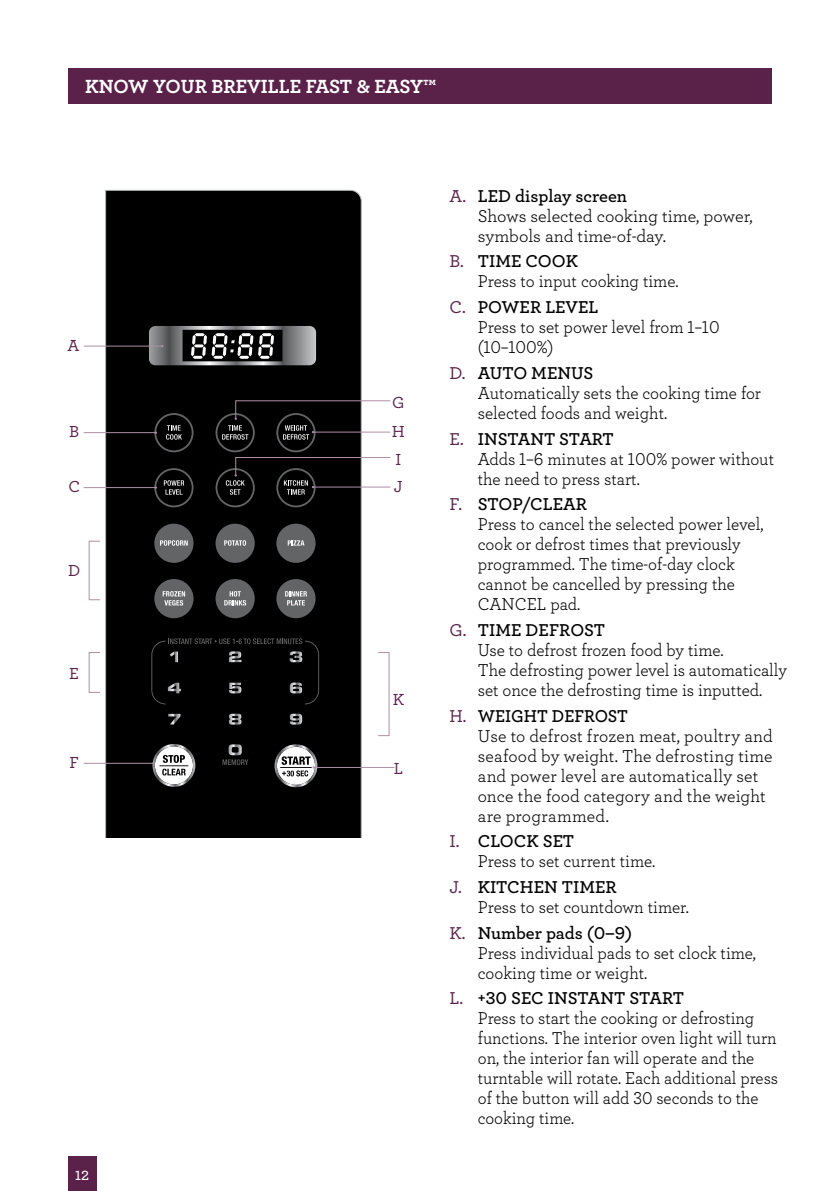
<style>
.page{position:relative;width:840px;height:1191px;background:#fff}
.page>*{position:absolute;margin:0;border:0;box-sizing:border-box;transform-origin:0 0}
.t1{font:20px "Archer Bold LF";letter-spacing:-.015em;color:#fff}
.t2{font:18px/20px "Archer Book LF";color:#000;scale:.95 1}
.t3{font:18px/20px "Archer Book LF";color:#000}
.t4{font:18px/20px "Archer Book LF";color:#000;scale:.94 1}
.t5{font:18px "Archer Semibold LF";color:#000}
.t6{font:18px "Archer Semibold LF";color:#000;scale:.96 1}
.t7{font:16.8px/28.4px "Archer Medium LF";color:#5a2149}
.t8{font:14px "Archer Semibold LF";color:#fff}
.s1{font-family:"Archer Medium LF";color:#5a2149}
</style>
<div class="page">
<div style="left:68px;top:1157px;width:28px;height:34px;background:#5a2149"></div>
<div style="left:105px;top:190px;width:256px;height:647px;background:#000"></div>
<svg style="left:168px;top:714px;width:12px;height:10px"></svg>
<svg style="left:229px;top:713px;width:12px;height:11px"></svg>
<svg style="left:289px;top:713px;width:13px;height:11px"></svg>
<div style="left:215px;top:523px;width:39px;height:40px;background:#636466;border-radius:50%"></div>
<div style="left:215px;top:579px;width:39px;height:39px;background:#636466;border-radius:50%"></div>
<div style="left:276px;top:523px;width:39px;height:40px;background:#636466;border-radius:50%"></div>
<div style="left:276px;top:579px;width:39px;height:39px;background:#636466;border-radius:50%"></div>
<div style="left:154px;top:523px;width:39px;height:40px;background:#636466;border-radius:50%"></div>
<div style="left:154px;top:579px;width:39px;height:39px;background:#636466;border-radius:50%"></div>
<svg style="left:222px;top:744px;width:26px;height:21px"></svg>
<svg style="left:151px;top:638px;width:168px;height:66px;background:#0b0b0b"></svg>
<svg style="left:224px;top:540px;width:22px;height:5px"></svg>
<svg style="left:224px;top:591px;width:22px;height:14px"></svg>
<svg style="left:287px;top:540px;width:17px;height:5px"></svg>
<svg style="left:285px;top:591px;width:22px;height:14px"></svg>
<svg style="left:160px;top:540px;width:28px;height:5px"></svg>
<svg style="left:162px;top:591px;width:23px;height:14px"></svg>
<div style="left:68px;top:68px;width:703px;height:36px;background:#5a2149"></div>
<hr style="left:84px;top:346px;width:78px;height:1px;background:#ad90a4">
<svg style="left:149px;top:326px;width:167px;height:39px;background:#636365"></svg>
<hr style="left:84px;top:432px;width:72px;height:1px;background:#ad90a4">
<svg style="left:154px;top:413px;width:39px;height:39px;background:#1a1a1a"></svg>
<hr style="left:84px;top:487px;width:72px;height:1px;background:#ad90a4">
<svg style="left:154px;top:468px;width:39px;height:39px;background:#1c1c1d"></svg>
<hr style="left:84px;top:763px;width:69px;height:1px;background:#ad90a4">
<svg style="left:152px;top:744px;width:43px;height:43px"></svg>
<hr style="left:313px;top:767px;width:81px;height:1px;background:#ad90a4">
<svg style="left:274px;top:744px;width:43px;height:43px"></svg>
<div style="left:89px;top:541px;width:11px;height:59px;border:1px solid #ad90a4"></div>
<div style="left:89px;top:652px;width:11px;height:40px;border:1px solid #ad90a4"></div>
<svg style="left:215px;top:400px;width:175px;height:107px"></svg>
<p class="t1" style="left:85px;top:73px;width:187px">PAKNOGEWHEA YOURDER BREVILLE</p>
<p class="t1" style="left:305px;top:73px;width:132px">FAST &amp; EASY™</p>
<p class="t7" style="left:67px;top:331px;width:13px">A</p>
<p class="t7" style="left:69px;top:417px;width:12px">B</p>
<p class="t7" style="left:68px;top:472px;width:13px">C</p>
<p class="t7" style="left:68px;top:556px;width:14px">D</p>
<p class="t7" style="left:69px;top:659px;width:11px">E</p>
<p class="t7" style="left:70px;top:748px;width:11px">F</p>
<p class="t8" style="left:75px;top:1166px;width:15px">12</p>
<p class="t7" style="left:391px;top:388px;width:15px">G<br>H</p>
<p class="t7" style="left:395px;top:445px;width:7px">I</p>
<p class="t7" style="left:394px;top:471px;width:10px">J</p>
<p class="t7" style="left:392px;top:684px;width:13px">K</p>
<p class="t7" style="left:393px;top:753px;width:11px">L</p>
<p class="t5" style="left:449px;top:184px;width:179px"><span class="s1">A.</span> LED display screen</p>
<p class="t3" style="left:477px;top:205px;width:276px">Shows selected cooking time, power, symbols and time-of-day.</p>
<p class="t5" style="left:449px;top:250px;width:130px"><span class="s1">B.</span> TIME COOK</p>
<p class="t2" style="left:477px;top:271px;width:212px">Press to input cooking time.</p>
<p class="t5" style="left:449px;top:296px;width:150px"><span class="s1">C.</span> POWER LEVEL</p>
<p class="t2" style="left:477px;top:317px;width:256px">Press to set power level from 1–10 (10–100%)</p>
<p class="t5" style="left:449px;top:361px;width:145px"><span class="s1">D.</span> AUTO MENUS</p>
<p class="t2" style="left:477px;top:382px;width:299px">Automatically sets the cooking time for selected foods and weight.</p>
<p class="t5" style="left:449px;top:427px;width:166px"><span class="s1">E.</span> INSTANT START</p>
<p class="t2" style="left:477px;top:448px;width:313px">Adds 1–6 minutes at 100% power without the need to press start.</p>
<p class="t5" style="left:449px;top:493px;width:139px"><span class="s1">F.</span> STOP/CLEAR</p>
<p class="t2" style="left:477px;top:514px;width:302px">Press to cancel the selected power level, cook or defrost times that previously programmed. The time-of-day clock cannot be cancelled by pressing the<br>CANCEL pad.</p>
<p class="t5" style="left:449px;top:618px;width:157px"><span class="s1">G.</span> TIME DEFROST</p>
<p class="t2" style="left:477px;top:639px;width:327px">Use to defrost frozen food by time.<br>The defrosting power level is automatically set once the defrosting time is inputted.</p>
<p class="t6" style="left:449px;top:704px;width:187px"><span class="s1">H.</span> WEIGHT DEFROST</p>
<p class="t3" style="left:477px;top:725px;width:296px">Use to defrost frozen meat, poultry and seafood by weight. The defrosting time and power level are automatically set once the food category and the weight are programmed.</p>
<p class="t5" style="left:449px;top:830px;width:126px"><span class="s1">I.</span> CLOCK SET</p>
<p class="t2" style="left:477px;top:851px;width:188px">Press to set current time.</p>
<p class="t5" style="left:449px;top:875px;width:169px"><span class="s1">J.</span> KITCHEN TIMER</p>
<p class="t2" style="left:477px;top:896px;width:223px">Press to set countdown timer.</p>
<p class="t5" style="left:449px;top:921px;width:184px"><span class="s1">K.</span> Number pads (0–9)</p>
<p class="t2" style="left:477px;top:942px;width:294px">Press individual pads to set clock time, cooking time or weight.</p>
<p class="t5" style="left:449px;top:987px;width:236px"><span class="s1">L.</span> +30 SEC INSTANT START</p>
<p class="t4" style="left:477px;top:1008px;width:321px">Press to start the cooking or defrosting functions. The interior oven light will turn on, the interior fan will operate and the turntable will rotate. Each additional press of the button will add 30 seconds to the cooking time.</p>
</div>
